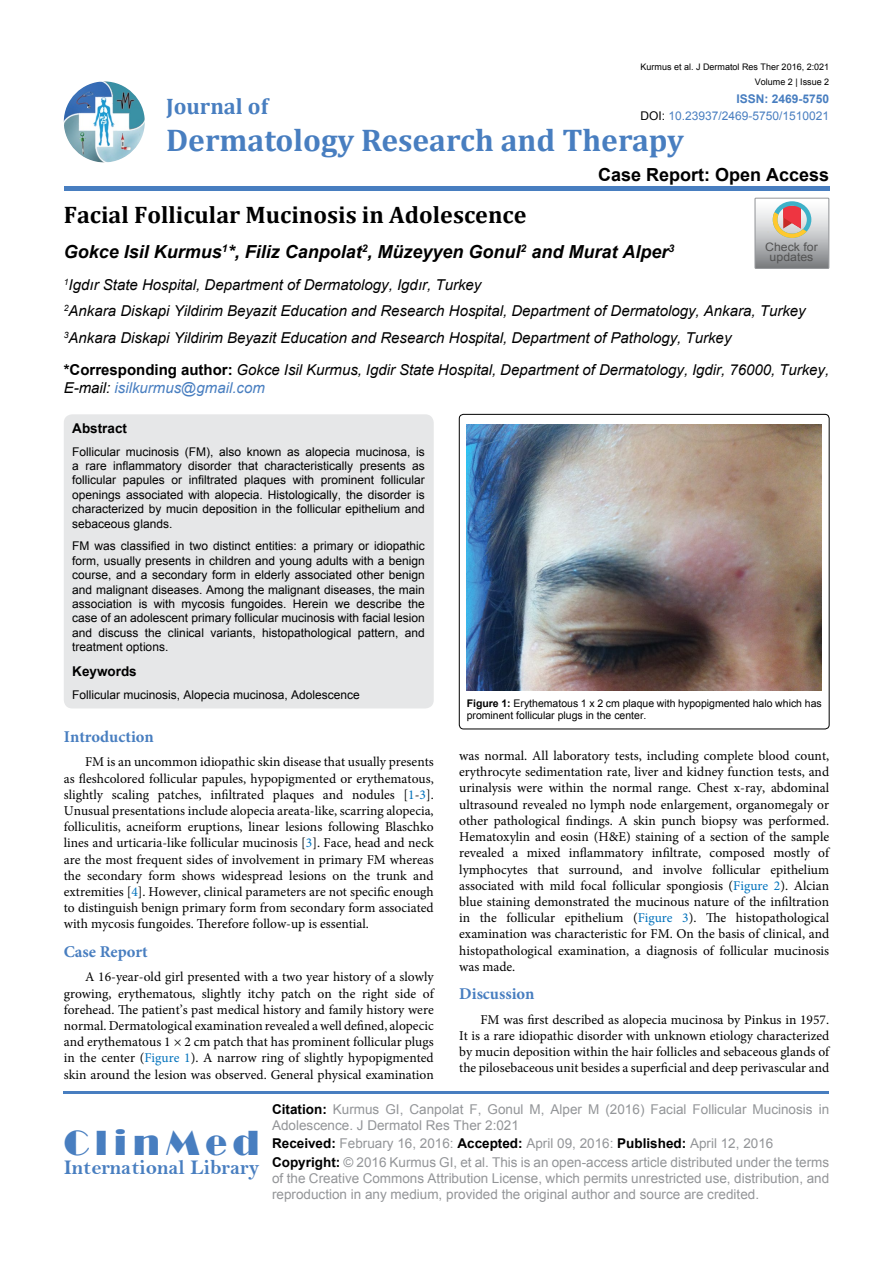
<style>
.page{position:relative;width:893px;height:1263px;background:#fff}
.page>*{position:absolute;margin:0;border:0;box-sizing:border-box;transform-origin:0 0}
.t1{font:36px "Broadway";letter-spacing:.16em;color:#487ec0}
.t2{font:700 31.5px "Cambria";color:#487ec0}
.t3{font:700 24px "Cambria";color:#000}
.t4{font:700 22.5px "Cambria";color:#487ec0}
.t5{font:21px "Bell MT Bold";color:#487ec0}
.t6{font:italic 700 18px "Arial";color:#000}
.t7{font:700 18px "Arial";color:#000}
.t8{font:700 16.5px "Minion Pro";color:#487ec0}
.t9{font:italic 15px/26.5px "Arial";color:#000}
.t10{font:13.5px/16.2px "Minion Pro";color:#000;text-align:justify}
.t11{font:13.5px/16.2px "Arial";color:#939598}
.t12{font:700 13.5px "Arial";color:#000}
.t13{font:12px/14.4px "Arial";color:#000;text-align:justify}
.t14{font:12px "Arial";color:#487ec0}
.t15{font:700 12px "Arial";color:#487ec0}
.t16{font:11.7px/10.1px "Arial";color:#535353;text-align:center;scale:1.06 1}
.t17{font:10.5px/12.6px "Arial";color:#000}
.t18{font:9px "Arial";color:#000}
.s1{color:#000}
.s2{font-weight:700;font-style:normal}
.s3{color:#487ec0}
.s4{font-weight:700}
.s5{color:#0072bc}
.s6{font-weight:700;color:#000}
</style>
<div class="page">
<img style="left:64px;top:81px;width:81px;height:81px;border-radius:41px">
<div style="left:64px;top:186px;width:765px;height:5px;background:#487ec0"></div>
<hr style="left:64px;top:1092px;width:765px;height:2px;background:#487ec0">
<div style="left:64px;top:414px;width:370px;height:294px;background:#e6e7e8;border-radius:9px"></div>
<div style="left:459px;top:414px;width:370px;height:315px;border:1px solid #000;border-radius:4px"></div>
<img style="left:467px;top:424px;width:355px;height:266px">
<svg style="left:755px;top:198px;width:74px;height:70px;background:#bdb6b3"></svg>
<p class="t18" style="left:641px;top:61px;width:190px">Kurmus et al. J Dermatol Res Ther 2016, 2:021</p>
<p class="t15" style="left:736px;top:90px;width:94px">ISSN: 2469-5750</p>
<p class="t18" style="left:755px;top:76px;width:76px">Volume 2 | Issue 2</p>
<p class="t14" style="left:640px;top:108px;width:190px"><span class="s1">DOI:</span> 10.23937/2469-5750/1510021</p>
<h3 class="t4" style="left:166px;top:90px;width:103px">Journal of</h3>
<h2 class="t2" style="left:166px;top:118px;width:519px">Dermatology Research and Therapy</h2>
<h3 class="t7" style="left:598px;top:163px;width:233px">Case Report: Open Access</h3>
<h3 class="t3" style="left:64px;top:198px;width:464px">Facial Follicular Mucinosis in Adolescence</h3>
<h3 class="t6" style="left:64px;top:239px;width:612px">Gokce Isil Kurmus<sup>1</sup>*, Filiz Canpolat<sup>2</sup>, Müzeyyen Gonul<sup>2</sup> and Murat Alper<sup>3</sup></h3>
<p class="t9" style="left:64px;top:272px;width:743px"><sup>1</sup>Igdır State Hospital, Department of Dermatology, Igdır, Turkey<br><sup>2</sup>Ankara Diskapi Yildirim Beyazit Education and Research Hospital, Department of Dermatology, Ankara, Turkey<br><sup>3</sup>Ankara Diskapi Yildirim Beyazit Education and Research Hospital, Department of Pathology, Turkey</p>
<p class="t9" style="left:64px;top:361px;width:767px;line-height:18px"><span class="s2">*Corresponding author:</span> Gokce Isil Kurmus, Igdir State Hospital, Department of Dermatology, Igdir, 76000, Turkey,<br>E-mail: <span class="s3">isilkurmus@gmail.com</span></p>
<p class="t12" style="left:72px;top:419px;width:56px">Abstract</p>
<p class="t13" style="left:72px;top:444px;width:354px">Follicular mucinosis (FM), also known as alopecia mucinosa, is a rare inflammatory disorder that characteristically presents as follicular papules or infiltrated plaques with prominent follicular openings associated with alopecia. Histologically, the disorder is characterized by mucin deposition in the follicular epithelium and sebaceous glands.</p>
<p class="t13" style="left:72px;top:539px;width:354px">FM was classified in two distinct entities: a primary or idiopathic form, usually presents in children and young adults with a benign course, and a secondary form in elderly associated other benign and malignant diseases. Among the malignant diseases, the main association is with mycosis fungoides. Herein we describe the case of an adolescent primary follicular mucinosis with facial lesion and discuss the clinical variants, histopathological pattern, and treatment options.</p>
<p class="t12" style="left:72px;top:662px;width:66px">Keywords</p>
<p class="t13" style="left:72px;top:688px;width:289px">Follicular mucinosis, Alopecia mucinosa, Adolescence</p>
<p class="t16" style="left:765px;top:241px;width:51px">Check for updates</p>
<p class="t17" style="left:467px;top:697px;width:357px"><span class="s4">Figure 1:</span> Erythematous 1 x 2 cm plaque with hypopigmented halo which has prominent follicular plugs in the center.</p>
<p class="t8" style="left:64px;top:725px;width:92px">Introduction</p>
<p class="t10" style="left:64px;top:754px;width:371px;text-indent:21px">FM is an uncommon idiopathic skin disease that usually presents as fleshcolored follicular papules, hypopigmented or erythematous, slightly scaling patches, infiltrated plaques and nodules [<span class="s5">1</span>-<span class="s5">3</span>].<br>Unusual presentations include alopecia areata-like, scarring alopecia, folliculitis, acneiform eruptions, linear lesions following Blaschko lines and urticaria-like follicular mucinosis [<span class="s5">3</span>]. Face, head and neck are the most frequent sides of involvement in primary FM whereas the secondary form shows widespread lesions on the trunk and extremities [<span class="s5">4</span>]. However, clinical parameters are not specific enough to distinguish benign primary form from secondary form associated with mycosis fungoides. Therefore follow-up is essential.</p>
<p class="t8" style="left:64px;top:940px;width:85px">Case Report</p>
<p class="t10" style="left:64px;top:969px;width:371px;text-indent:21px">A 16-year-old girl presented with a two year history of a slowly growing, erythematous, slightly itchy patch on the right side of forehead. The patient’s past medical history and family history were normal. Dermatological examination revealed a well defined, alopecic and erythematous 1 × 2 cm patch that has prominent follicular plugs in the center (<span class="s5">Figure 1</span>). A narrow ring of slightly hypopigmented skin around the lesion was observed. General physical examination</p>
<p class="t10" style="left:459px;top:748px;width:371px">was normal. All laboratory tests, including complete blood count, erythrocyte sedimentation rate, liver and kidney function tests, and urinalysis were within the normal range. Chest x-ray, abdominal ultrasound revealed no lymph node enlargement, organomegaly or other pathological findings. A skin punch biopsy was performed.<br>Hematoxylin and eosin (H&amp;E) staining of a section of the sample revealed a mixed inflammatory infiltrate, composed mostly of lymphocytes that surround, and involve follicular epithelium associated with mild focal follicular spongiosis (<span class="s5">Figure 2</span>). Alcian blue staining demonstrated the mucinous nature of the infiltration in the follicular epithelium (<span class="s5">Figure 3</span>). The histopathological examination was characteristic for FM. On the basis of clinical, and histopathological examination, a diagnosis of follicular mucinosis was made.</p>
<p class="t8" style="left:459px;top:982px;width:77px">Discussion</p>
<p class="t10" style="left:459px;top:1011px;width:371px;text-indent:21px">FM was first described as alopecia mucinosa by Pinkus in 1957.<br>It is a rare idiopathic disorder with unknown etiology characterized by mucin deposition within the hair follicles and sebaceous glands of the pilosebaceous unit besides a superficial and deep perivascular and</p>
<h1 class="t1" style="left:64px;top:1122px;width:197px">ClinMed</h1>
<h3 class="t5" style="left:64px;top:1155px;width:197px">International Library</h3>
<p class="t11" style="left:272px;top:1101px;width:559px"><span class="s6">Citation:</span> Kurmus GI, Canpolat F, Gonul M, Alper M (2016) Facial Follicular Mucinosis in<br>Adolescence. J Dermatol Res Ther 2:021</p>
<p class="t11" style="left:272px;top:1135px;width:559px;line-height:18.3px"><span class="s6">Received:</span> February 16, 2016: <span class="s6">Accepted:</span> April 09, 2016: <span class="s6">Published:</span> April 12, 2016<br><span class="s6">Copyright:</span> © 2016 Kurmus GI, et al. This is an open-access article distributed under the terms</p>
<p class="t11" style="left:272px;top:1170px;width:559px">of the Creative Commons Attribution License, which permits unrestricted use, distribution, and reproduction in any medium, provided the original author and source are credited.</p>
</div>
